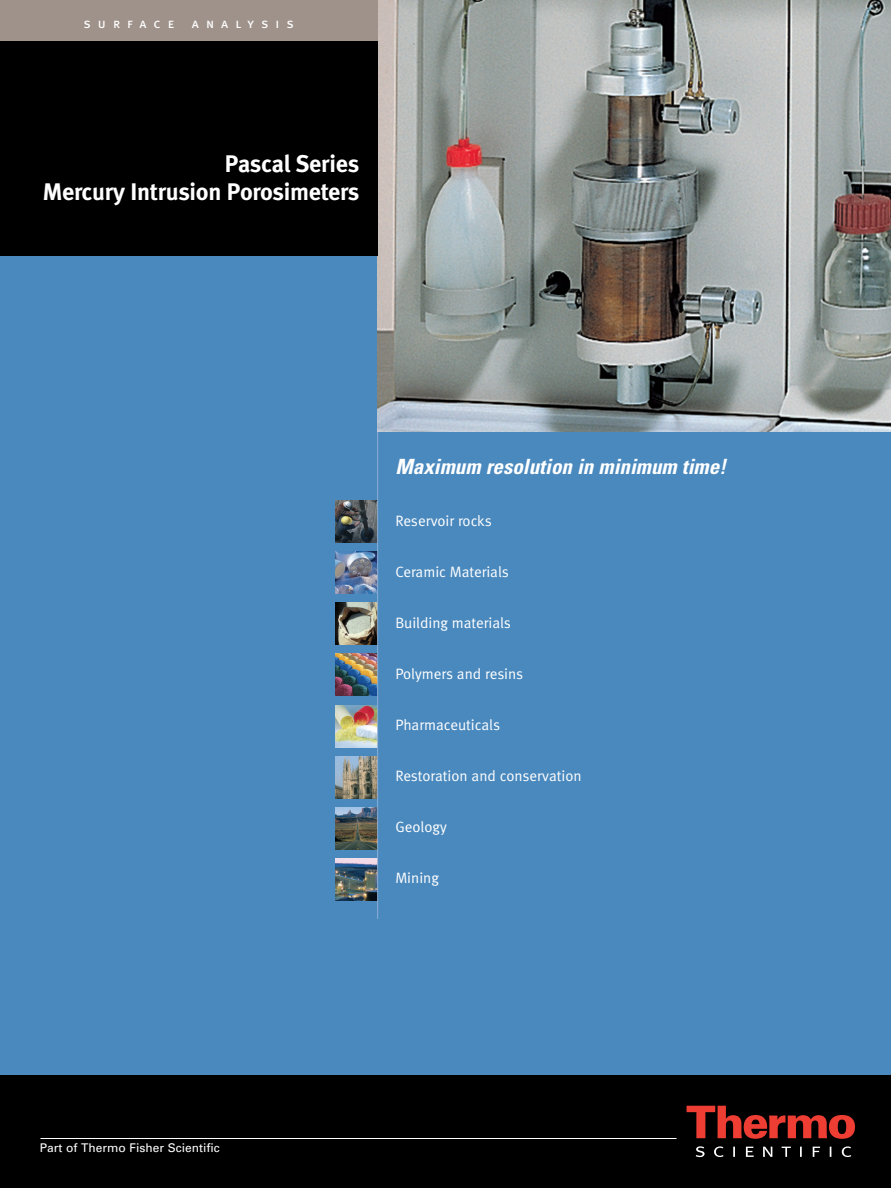
<style>
.page{position:relative;width:891px;height:1188px;background:#4a89be}
.page>*{position:absolute;margin:0;border:0;box-sizing:border-box;transform-origin:0 0}
.t1{font:24px/28.5px "Meta Bold LF";letter-spacing:-.01em;color:#fff;text-align:right}
.t2{font:italic 700 condensed 21px "Univers";color:#fff}
.t3{font:15px "Meta Normal LF";color:#fff}
.t4{font:13.5px "Meta Book LF Caps";letter-spacing:.515em;color:#fff}
.t5{font:12px "Univers";color:#fff}
</style>
<div class="page">
<img style="left:377px;top:0;width:514px;height:432px">
<div style="left:0;top:40px;width:377px;height:216px;background:#000001"></div>
<img style="left:335px;top:500px;width:42px;height:42px">
<img style="left:335px;top:551px;width:42px;height:42px">
<img style="left:335px;top:603px;width:42px;height:42px">
<img style="left:335px;top:654px;width:42px;height:42px">
<div style="left:0;top:1076px;width:891px;height:112px;background:#000001"></div>
<svg style="left:687px;top:1106px;width:168px;height:33px"></svg>
<svg style="left:696px;top:1146px;width:155px;height:11px"></svg>
<hr style="left:40px;top:1138px;width:636px;height:1px;background:#fff">
<div style="left:0;top:0;width:377px;height:40px;background:#9e928b"></div>
<img style="left:335px;top:705px;width:42px;height:42px">
<img style="left:335px;top:757px;width:42px;height:42px">
<img style="left:335px;top:808px;width:42px;height:42px">
<img style="left:335px;top:859px;width:42px;height:42px">
<hr style="left:377px;top:432px;width:1px;height:487px;background:#8dafd5">
<p class="t4" style="left:84px;top:19px;width:92px">surface</p>
<p class="t4" style="left:192px;top:19px;width:103px">analysis</p>
<h1 class="t1" style="left:43px;top:151px;width:318px">Pascal Series<br>Mercury Intrusion Porosimeters</h1>
<h2 class="t2" style="left:395px;top:459px;width:332px">Maximum resolution in minimum time!</h2>
<p class="t3" style="left:395px;top:516px;width:98px">Reservoir rocks</p>
<p class="t3" style="left:395px;top:567px;width:115px">Ceramic Materials</p>
<p class="t3" style="left:395px;top:618px;width:117px">Building materials</p>
<p class="t3" style="left:395px;top:669px;width:129px">Polymers and resins</p>
<p class="t3" style="left:395px;top:720px;width:106px">Pharmaceuticals</p>
<p class="t3" style="left:395px;top:771px;width:188px">Restoration and conservation</p>
<p class="t3" style="left:395px;top:822px;width:53px">Geology</p>
<p class="t3" style="left:395px;top:873px;width:45px">Mining</p>
<p class="t5" style="left:40px;top:1144px;width:182px">Part of Thermo Fisher Scientific</p>
</div>
